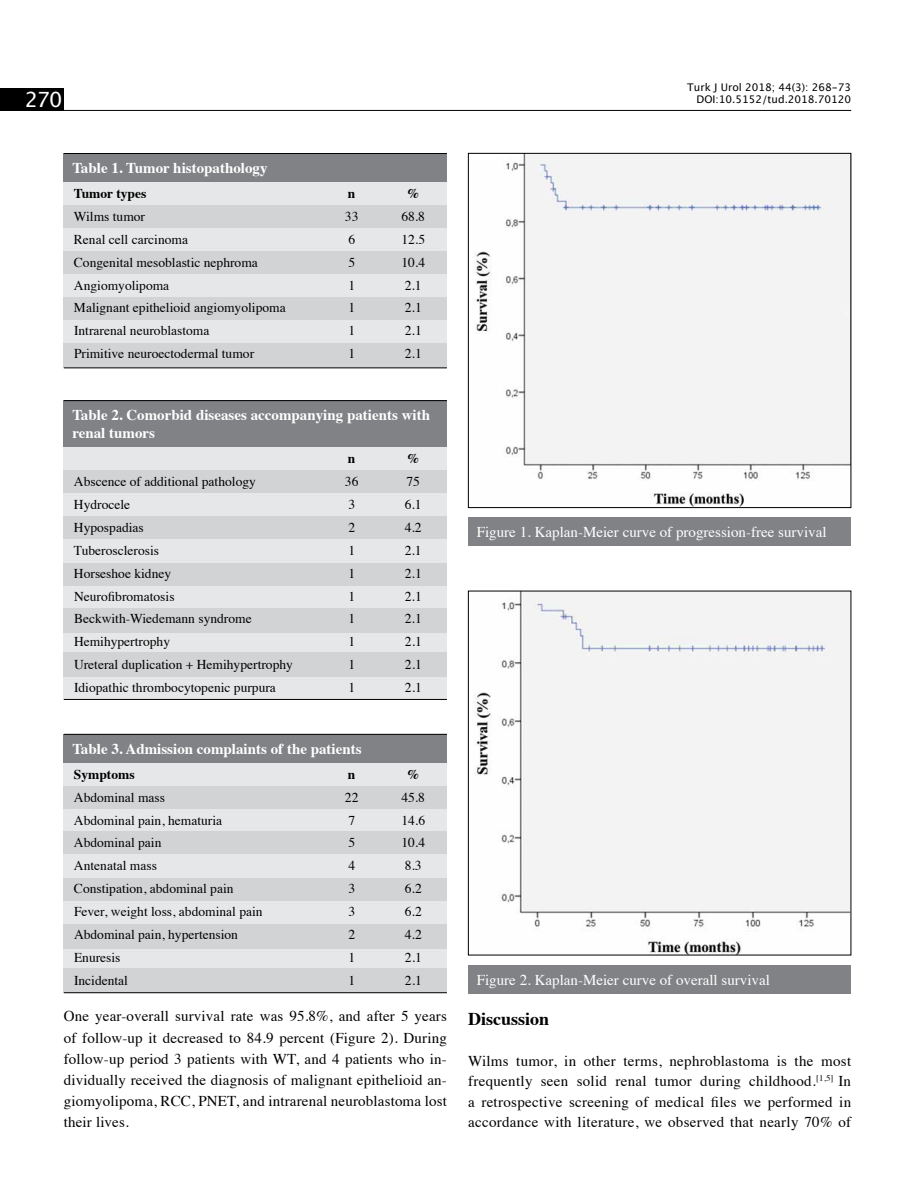
<style>
.page{position:relative;width:915px;height:1191px;background:#fff}
.page>*{position:absolute;margin:0;border:0;box-sizing:border-box;transform-origin:0 0}
.t1{font:21px "Lucida Grande";color:#fff}
.t2{font:700 18px "Times";color:#000}
.t3{font:15px/21.1px "Times";letter-spacing:.015em;color:#000;text-align:justify}
.t4{font:700 15px/18px "Times";color:#fff}
.t5{font:15px "Times";color:#fff}
.t6{font:13.5px "Times";color:#000}
.t7{font:700 13.5px "Times";color:#000}
.t8{font:10.5px/12.6px "Lucida Grande";color:#000;text-align:right}
</style>
<div class="page">
<div style="left:64px;top:762px;width:382px;height:231px;background:#e6e7e8"></div>
<div style="left:64px;top:734px;width:382px;height:28px;background:#808285"></div>
<div style="left:64px;top:786px;width:382px;height:22px;background:#d1d3d4"></div>
<div style="left:64px;top:831px;width:382px;height:23px;background:#d1d3d4"></div>
<div style="left:64px;top:878px;width:382px;height:22px;background:#d1d3d4"></div>
<div style="left:64px;top:923px;width:382px;height:25px;background:#d1d3d4"></div>
<div style="left:64px;top:968px;width:382px;height:25px;background:#d1d3d4"></div>
<hr style="left:64px;top:992px;width:383px;height:1px;background:#000">
<hr style="left:64px;top:734px;width:383px;height:1px;background:#000">
<div style="left:64px;top:447px;width:382px;height:253px;background:#e6e7e8"></div>
<div style="left:64px;top:401px;width:382px;height:46px;background:#808285"></div>
<div style="left:64px;top:470px;width:382px;height:23px;background:#d1d3d4"></div>
<div style="left:64px;top:516px;width:382px;height:22px;background:#d1d3d4"></div>
<div style="left:64px;top:563px;width:382px;height:22px;background:#d1d3d4"></div>
<div style="left:64px;top:608px;width:382px;height:25px;background:#d1d3d4"></div>
<div style="left:64px;top:652px;width:382px;height:25px;background:#d1d3d4"></div>
<hr style="left:64px;top:699px;width:383px;height:1px;background:#000">
<hr style="left:64px;top:400px;width:383px;height:1px;background:#000">
<div style="left:64px;top:182px;width:382px;height:186px;background:#e6e7e8"></div>
<div style="left:64px;top:154px;width:382px;height:28px;background:#808285"></div>
<div style="left:64px;top:205px;width:382px;height:23px;background:#d1d3d4"></div>
<div style="left:64px;top:251px;width:382px;height:22px;background:#d1d3d4"></div>
<div style="left:64px;top:298px;width:382px;height:22px;background:#d1d3d4"></div>
<div style="left:64px;top:343px;width:382px;height:25px;background:#d1d3d4"></div>
<hr style="left:64px;top:367px;width:383px;height:1px;background:#000">
<hr style="left:64px;top:153px;width:383px;height:1px;background:#000">
<img style="left:474px;top:155px;width:374px;height:351px">
<div style="left:468px;top:153px;width:382px;height:355px;border:1px solid #000"></div>
<div style="left:468px;top:517px;width:382px;height:28px;background:#808285"></div>
<img style="left:474px;top:593px;width:374px;height:360px">
<div style="left:468px;top:965px;width:382px;height:28px;background:#808285"></div>
<hr style="left:64px;top:110px;width:786px;height:1px;background:#000">
<div style="left:0;top:88px;width:64px;height:23px;background:#000"></div>
<h1 class="t1" style="left:25px;top:88px;width:39px">270</h1>
<p class="t8" style="left:687px;top:81px;width:165px">Turk J Urol 2018; 44(3): 268-73<br>DOI:10.5152/tud.2018.70120</p>
<p class="t4" style="left:72px;top:158px;width:197px">Table 1. Tumor histopathology</p>
<p class="t7" style="left:74px;top:180px;width:74px">Tumor types</p>
<p class="t7" style="left:348px;top:180px;width:9px">n</p>
<p class="t7" style="left:406px;top:180px;width:15px">%</p>
<p class="t6" style="left:74px;top:204px;width:73px">Wilms tumor</p>
<p class="t6" style="left:345px;top:204px;width:15px">33</p>
<p class="t6" style="left:401px;top:204px;width:25px">68.8</p>
<p class="t6" style="left:74px;top:227px;width:115px">Renal cell carcinoma</p>
<p class="t6" style="left:348px;top:227px;width:8px">6</p>
<p class="t6" style="left:401px;top:227px;width:25px">12.5</p>
<p class="t6" style="left:74px;top:249px;width:185px">Congenital mesoblastic nephroma</p>
<p class="t6" style="left:348px;top:249px;width:8px">5</p>
<p class="t6" style="left:401px;top:249px;width:25px">10.4</p>
<p class="t6" style="left:74px;top:272px;width:97px">Angiomyolipoma</p>
<p class="t6" style="left:348px;top:272px;width:8px">1</p>
<p class="t6" style="left:404px;top:272px;width:18px">2.1</p>
<p class="t6" style="left:74px;top:295px;width:213px">Malignant epithelioid angiomyolipoma</p>
<p class="t6" style="left:348px;top:295px;width:8px">1</p>
<p class="t6" style="left:405px;top:295px;width:18px">2.1</p>
<p class="t6" style="left:74px;top:318px;width:137px">Intrarenal neuroblastoma</p>
<p class="t6" style="left:348px;top:318px;width:8px">1</p>
<p class="t6" style="left:405px;top:318px;width:18px">2.1</p>
<p class="t6" style="left:74px;top:341px;width:181px">Primitive neuroectodermal tumor</p>
<p class="t6" style="left:348px;top:341px;width:8px">1</p>
<p class="t6" style="left:405px;top:341px;width:18px">2.1</p>
<p class="t4" style="left:72px;top:405px;width:359px">Table 2. Comorbid diseases accompanying patients with renal tumors</p>
<p class="t7" style="left:348px;top:446px;width:9px">n</p>
<p class="t7" style="left:406px;top:446px;width:15px">%</p>
<p class="t6" style="left:74px;top:469px;width:183px">Abscence of additional pathology</p>
<p class="t6" style="left:345px;top:469px;width:15px">36</p>
<p class="t6" style="left:406px;top:469px;width:15px">75</p>
<p class="t6" style="left:74px;top:492px;width:58px">Hydrocele</p>
<p class="t6" style="left:348px;top:492px;width:8px">3</p>
<p class="t6" style="left:404px;top:492px;width:18px">6.1</p>
<p class="t6" style="left:74px;top:515px;width:71px">Hypospadias</p>
<p class="t6" style="left:348px;top:515px;width:8px">2</p>
<p class="t6" style="left:404px;top:515px;width:18px">4.2</p>
<p class="t6" style="left:74px;top:537px;width:87px">Tuberosclerosis</p>
<p class="t6" style="left:348px;top:537px;width:8px">1</p>
<p class="t6" style="left:404px;top:537px;width:18px">2.1</p>
<p class="t6" style="left:74px;top:560px;width:99px">Horseshoe kidney</p>
<p class="t6" style="left:348px;top:560px;width:8px">1</p>
<p class="t6" style="left:405px;top:560px;width:18px">2.1</p>
<p class="t6" style="left:74px;top:583px;width:102px">Neurofibromatosis</p>
<p class="t6" style="left:348px;top:583px;width:8px">1</p>
<p class="t6" style="left:405px;top:583px;width:18px">2.1</p>
<p class="t6" style="left:74px;top:606px;width:179px">Beckwith-Wiedemann syndrome</p>
<p class="t6" style="left:348px;top:606px;width:8px">1</p>
<p class="t6" style="left:405px;top:606px;width:18px">2.1</p>
<p class="t6" style="left:74px;top:629px;width:97px">Hemihypertrophy</p>
<p class="t6" style="left:348px;top:629px;width:8px">1</p>
<p class="t6" style="left:405px;top:629px;width:18px">2.1</p>
<p class="t6" style="left:74px;top:652px;width:220px">Ureteral duplication + Hemihypertrophy</p>
<p class="t6" style="left:348px;top:652px;width:8px">1</p>
<p class="t6" style="left:405px;top:652px;width:18px">2.1</p>
<p class="t6" style="left:74px;top:675px;width:203px">Idiopathic thrombocytopenic purpura</p>
<p class="t6" style="left:348px;top:675px;width:8px">1</p>
<p class="t6" style="left:405px;top:675px;width:18px">2.1</p>
<p class="t4" style="left:72px;top:738px;width:291px">Table 3. Admission complaints of the patients</p>
<p class="t7" style="left:74px;top:761px;width:62px">Symptoms</p>
<p class="t7" style="left:348px;top:761px;width:9px">n</p>
<p class="t7" style="left:406px;top:761px;width:15px">%</p>
<p class="t6" style="left:74px;top:784px;width:93px">Abdominal mass</p>
<p class="t6" style="left:345px;top:784px;width:15px">22</p>
<p class="t6" style="left:401px;top:784px;width:25px">45.8</p>
<p class="t6" style="left:74px;top:807px;width:150px">Abdominal pain, hematuria</p>
<p class="t6" style="left:348px;top:807px;width:8px">7</p>
<p class="t6" style="left:401px;top:807px;width:25px">14.6</p>
<p class="t6" style="left:74px;top:830px;width:89px">Abdominal pain</p>
<p class="t6" style="left:348px;top:830px;width:8px">5</p>
<p class="t6" style="left:401px;top:830px;width:25px">10.4</p>
<p class="t6" style="left:74px;top:853px;width:84px">Antenatal mass</p>
<p class="t6" style="left:348px;top:853px;width:8px">4</p>
<p class="t6" style="left:404px;top:853px;width:18px">8.3</p>
<p class="t6" style="left:74px;top:876px;width:161px">Constipation, abdominal pain</p>
<p class="t6" style="left:348px;top:876px;width:8px">3</p>
<p class="t6" style="left:405px;top:876px;width:18px">6.2</p>
<p class="t6" style="left:74px;top:899px;width:190px">Fever, weight loss, abdominal pain</p>
<p class="t6" style="left:348px;top:899px;width:8px">3</p>
<p class="t6" style="left:405px;top:899px;width:18px">6.2</p>
<p class="t6" style="left:74px;top:922px;width:165px">Abdominal pain, hypertension</p>
<p class="t6" style="left:348px;top:922px;width:8px">2</p>
<p class="t6" style="left:405px;top:922px;width:18px">4.2</p>
<p class="t6" style="left:74px;top:944px;width:48px">Enuresis</p>
<p class="t6" style="left:348px;top:944px;width:8px">1</p>
<p class="t6" style="left:405px;top:944px;width:18px">2.1</p>
<p class="t6" style="left:74px;top:967px;width:55px">Incidental</p>
<p class="t6" style="left:348px;top:967px;width:8px">1</p>
<p class="t6" style="left:405px;top:967px;width:18px">2.1</p>
<p class="t5" style="left:476px;top:517px;width:351px">Figure 1. Kaplan-Meier curve of progression-free survival</p>
<p class="t5" style="left:476px;top:965px;width:294px">Figure 2. Kaplan-Meier curve of overall survival</p>
<p class="t3" style="left:64px;top:1004px;width:384px">One year-overall survival rate was 95.8%, and after 5 years of follow-up it decreased to 84.9 percent (Figure 2). During follow-up period 3 patients with WT, and 4 patients who in&shy;dividually received the diagnosis of malignant epithelioid an&shy;giomyolipoma, RCC, PNET, and intrarenal neuroblastoma lost their lives.</p>
<h2 class="t2" style="left:468px;top:1001px;width:83px">Discussion</h2>
<p class="t3" style="left:468px;top:1049px;width:384px;line-height:20.4px">Wilms tumor, in other terms, nephroblastoma is the most frequently seen solid renal tumor during childhood.<sup>[1,5]</sup> In a retrospective screening of medical files we performed in accordance with literature, we observed that nearly 70% of</p>
</div>
